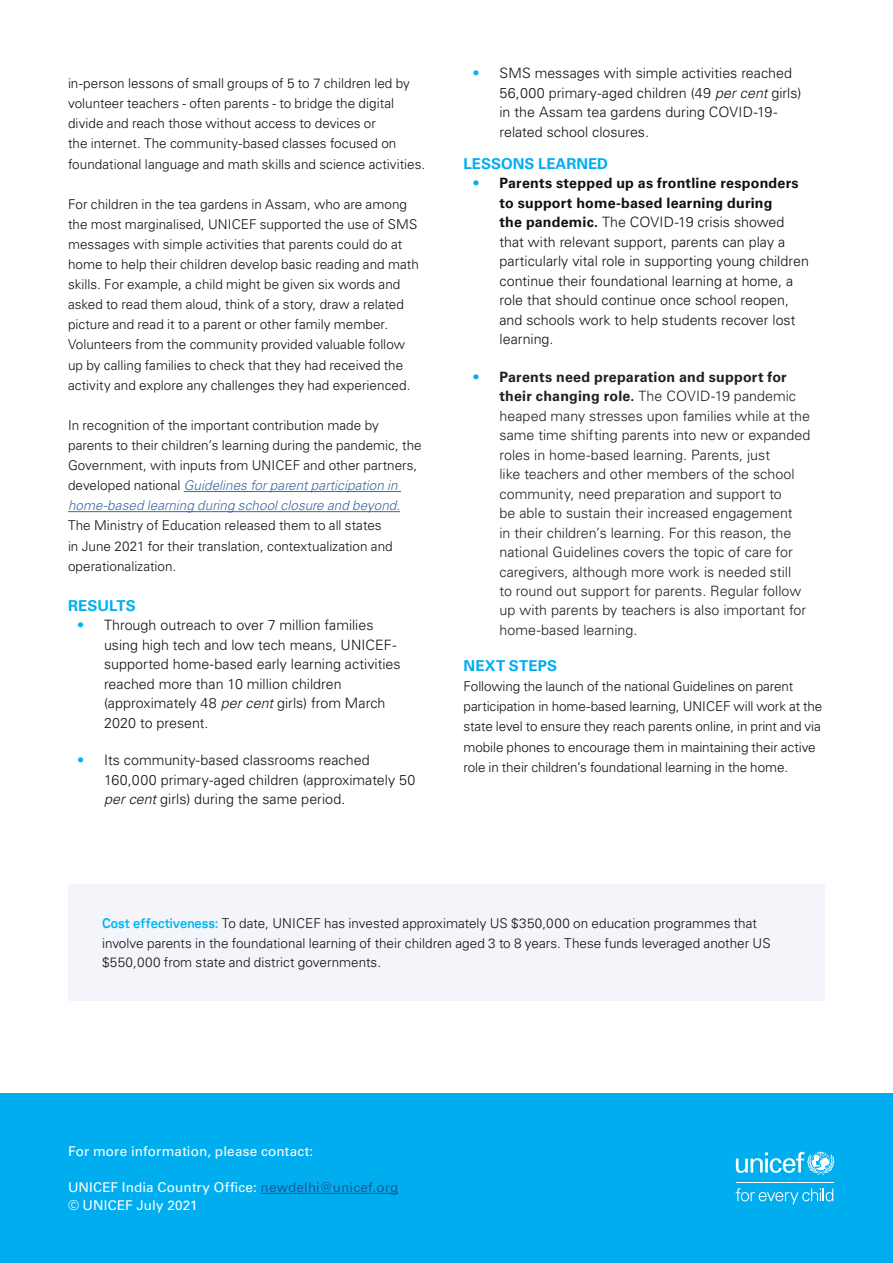
<style>
.page{position:relative;width:893px;height:1263px;background:#fff}
.page>*{position:absolute;margin:0;border:0;box-sizing:border-box;transform-origin:0 0}
.t1{font:700 15px "Univers LT Std";color:#00aeef}
.t2{font:300 14.25px/19.5px "Univers LT Std";color:#111013}
.t3{font:300 14.25px/19.5px "Univers LT Std";color:#231f20}
.t4{font:300 13.5px/20.1px "Univers LT Std";color:#111013}
.t5{font:13.5px/18px "Univers LT Std";letter-spacing:.015em;color:#fff}
.s1{font-style:italic;color:#3d69a5}
.s2{color:#00b5f0}
.s3{font-style:italic}
.s4{color:#00aeef}
.s5{font-weight:700}
.s6{font-weight:700;font-stretch:expanded;color:#00b5f0}
.s7{color:#175d9e}
</style>
<div class="page">
<hr style="left:184px;top:491px;width:217px;height:1px;background:#3d69a5">
<hr style="left:68px;top:511px;width:332px;height:1px;background:#3d69a5">
<div style="left:68px;top:884px;width:757px;height:117px;background:#f4f5fa"></div>
<div style="left:0;top:1093px;width:893px;height:170px;background:#00aeef"></div>
<hr style="left:261px;top:1193px;width:137px;height:1px;background:#175d9e">
<svg style="left:736px;top:1152px;width:98px;height:23px"></svg>
<hr style="left:736px;top:1182px;width:97px;height:1px;background:#fff">
<svg style="left:736px;top:1188px;width:97px;height:16px"></svg>
<p class="t4" style="left:68px;top:73px;width:359px">in-person lessons of small groups of 5 to 7 children led by volunteer teachers - often parents - to bridge the digital divide and reach those without access to devices or<br>the internet. The community-based classes focused on foundational language and math skills and science activities.</p>
<p class="t4" style="left:68px;top:194px;width:352px">For children in the tea gardens in Assam, who are among the most marginalised, UNICEF supported the use of SMS messages with simple activities that parents could do at home to help their children develop basic reading and math skills. For example, a child might be given six words and asked to read them aloud, think of a story, draw a related picture and read it to a parent or other family member.<br>Volunteers from the community provided valuable follow up by calling families to check that they had received the activity and explore any challenges they had experienced.</p>
<p class="t4" style="left:68px;top:415px;width:355px">In recognition of the important contribution made by parents to their children’s learning during the pandemic, the Government, with inputs from UNICEF and other partners, developed national <span class="s1">Guidelines for parent participation in home-based learning during school closure and beyond.</span></p>
<p class="t4" style="left:68px;top:516px;width:326px">The Ministry of Education released them to all states in June 2021 for their translation, contextualization and operationalization.</p>
<p class="t1" style="left:68px;top:597px;width:69px">RESULTS</p>
<p class="t2" style="left:104px;top:615px;width:298px;text-indent:-27px"><span class="s2">•</span> Through outreach to over 7 million families using high tech and low tech means, UNICEF&shy;supported home-based early learning activities reached more than 10 million children (approximately 48 <span class="s3">per cent</span> girls) from March 2020 to present.</p>
<p class="t2" style="left:104px;top:750px;width:313px;text-indent:-27px"><span class="s2">•</span> Its community-based classrooms reached<br>160,000 primary-aged children (approximately 50 <span class="s3">per cent</span> girls) during the same period.</p>
<p class="t2" style="left:499px;top:64px;width:303px;text-indent:-27px"><span class="s2">•</span> SMS messages with simple activities reached 56,000 primary-aged children (49 <span class="s3">per cent</span> girls) in the Assam tea gardens during COVID-19- related school closures.</p>
<p class="t1" style="left:463px;top:154px;width:146px">LESSONS LEARNED</p>
<p class="t2" style="left:499px;top:173px;width:311px;text-indent:-27px"><span class="s4">•</span> <span class="s5">Parents stepped up as frontline responders to support home-based learning during<br>the pandemic.</span> The COVID-19 crisis showed that with relevant support, parents can play a particularly vital role in supporting young children continue their foundational learning at home, a role that should continue once school reopen, and schools work to help students recover lost learning.</p>
<p class="t3" style="left:499px;top:367px;width:313px;text-indent:-27px"><span class="s4">•</span> <span class="s5">Parents need preparation and support for their changing role.</span> The COVID-19 pandemic heaped many stresses upon families while at the same time shifting parents into new or expanded roles in home-based learning. Parents, just<br>like teachers and other members of the school community, need preparation and support to<br>be able to sustain their increased engagement<br>in their children’s learning. For this reason, the national Guidelines covers the topic of care for caregivers, although more work is needed still<br>to round out support for parents. Regular follow up with parents by teachers is also important for home-based learning.</p>
<p class="t1" style="left:463px;top:657px;width:95px">NEXT STEPS</p>
<p class="t4" style="left:463px;top:676px;width:360px">Following the launch of the national Guidelines on parent participation in home-based learning, UNICEF will work at the state level to ensure they reach parents online, in print and via mobile phones to encourage them in maintaining their active role in their children’s foundational learning in the home.</p>
<p class="t4" style="left:102px;top:914px;width:670px;line-height:19.5px"><span class="s6">Cost effectiveness:</span> To date, UNICEF has invested approximately US $350,000 on education programmes that involve parents in the foundational learning of their children aged 3 to 8 years. These funds leveraged another US $550,000 from state and district governments.</p>
<p class="t5" style="left:68px;top:1142px;width:247px">For more information, please contact:</p>
<p class="t5" style="left:68px;top:1178px;width:332px">UNICEF India Country Office: <span class="s7">newdelhi@unicef.org </span>© UNICEF July 2021</p>
</div>
